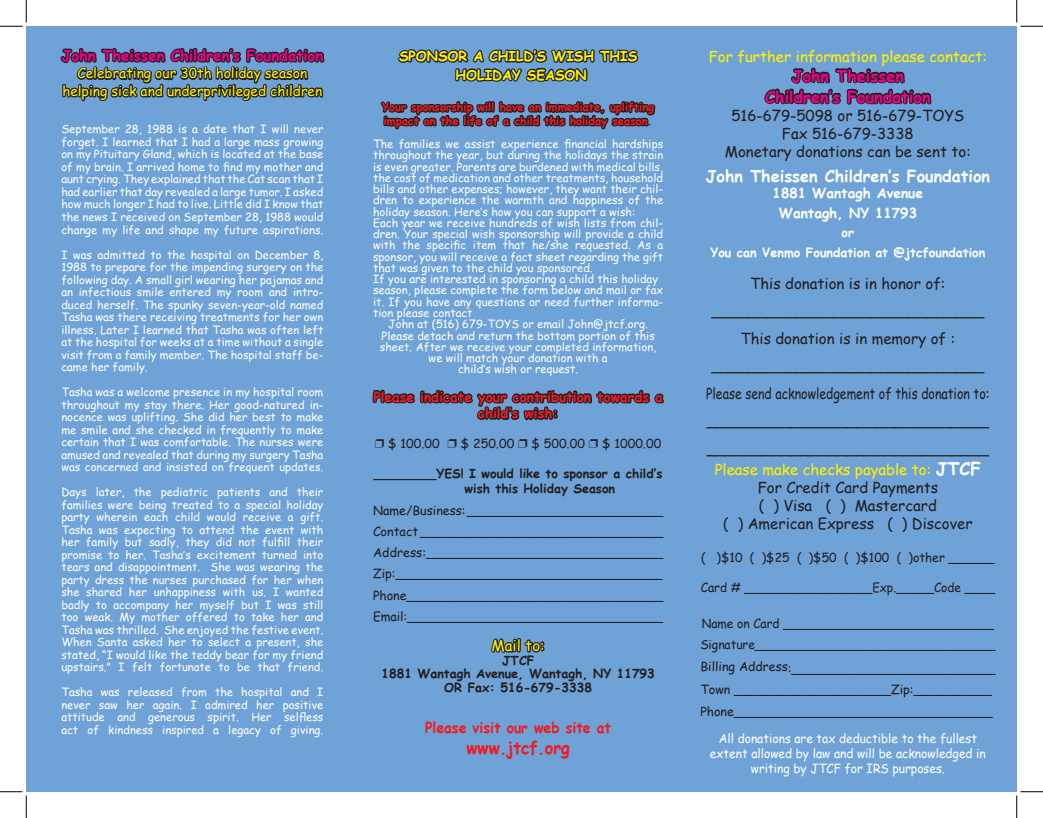
<style>
.page{position:relative;width:1043px;height:818px;background:#fff}
.page>*{position:absolute;margin:0;border:0;box-sizing:border-box;transform-origin:0 0}
.t1{font:700 17.5px "Comic Sans MS";color:#ee1d23;scale:.93 1}
.t2{font:700 16.25px "Comic Sans MS";color:#ed028c}
.t3{font:700 16.25px "Comic Sans MS";color:#fff}
.t4{font:15px/27.5px "Comic Sans MS";color:#231f20}
.t5{font:15px "Comic Sans MS";color:#fff101}
.t6{font:15px "Comic Sans MS";color:#231f20;scale:.82 1}
.t7{font:700 15px "Comic Sans MS";color:#ed028c}
.t8{font:700 15px "Comic Sans MS";color:#ee1d23;scale:.93 1}
.t9{font:13.75px "Comic Sans MS";color:#fff101}
.t10{font:700 13.75px/16.5px "Comic Sans MS";color:#ee1d23;text-align:center}
.t11{font:700 13.75px "Comic Sans MS";color:#fff101}
.t12{font:700 13.75px "Comic Sans MS";color:#fff}
.t13{font:12.5px/21.2px "Comic Sans MS";color:#231f20}
.t14{font:12.5px "Comic Sans MS";color:#231f20;scale:.96 1}
.t15{font:700 12.5px "Comic Sans MS";color:#231f20}
.t16{font:12.5px/15px "Comic Sans MS";color:#fff;text-align:center;scale:.96 1}
.t17{font:700 12.5px "Comic Sans MS";color:#fff}
.t18{font:11.25px/12.5px "Comic Sans MS";color:#fff;text-align:justify}
.t19{font:700 11.25px "Comic Sans MS";color:#ee1d23}
.s1{color:#231f20}
.s2{font-weight:700;font-size:17.5px;color:#fff}
</style>
<div class="page">
<div style="left:26px;top:26px;width:990px;height:765px;background:#6fa3d7"></div>
<svg style="left:59px;top:26px;width:267px;height:92px;background:#597da2"></svg>
<svg style="left:378px;top:37px;width:279px;height:124px;background:#5d84ad"></svg>
<svg style="left:490px;top:630px;width:57px;height:26px"></svg>
<svg style="left:763px;top:37px;width:170px;height:70px;background:#5c82aa"></svg>
<svg style="left:0;top:0;width:27px;height:27px"></svg>
<svg style="left:0;top:791px;width:27px;height:27px"></svg>
<svg style="left:1016px;top:0;width:26px;height:27px"></svg>
<svg style="left:1016px;top:791px;width:26px;height:27px"></svg>
<svg style="left:371px;top:358px;width:295px;height:90px;background:#6592c0"></svg>
<p class="t7" style="left:61px;top:44px;width:263px">John Theissen Children’s Foundation</p>
<p class="t9" style="left:77px;top:63px;width:231px">Celebrating our 30th holiday season</p>
<p class="t9" style="left:62px;top:81px;width:261px">helping sick and underprivileged children</p>
<p class="t18" style="left:61px;top:123px;width:263px">September 28, 1988 is a date that I will never</p>
<p class="t18" style="left:61px;top:135px;width:263px">forget. I learned that I had a large mass growing on my Pituitary Gland, which is located at the base of my brain. I arrived home to find my mother and aunt crying. They explained that the Cat scan that I had earlier that day revealed a large tumor. I asked how much longer I had to live. Little did I know that the news I received on September 28, 1988 would change my life and shape my future aspirations.</p>
<p class="t18" style="left:61px;top:248px;width:263px">I was admitted to the hospital on December 8, 1988 to prepare for the impending surgery on the following day. A small girl wearing her pajamas and an infectious smile entered my room and intro&shy;duced herself. The spunky seven-year-old named Tasha was there receiving treatments for her own</p>
<p class="t18" style="left:61px;top:323px;width:263px">illness. Later I learned that Tasha was often left at the hospital for weeks at a time without a single visit from a family member. The hospital staff be&shy;came her family.</p>
<p class="t18" style="left:61px;top:385px;width:263px">Tasha was a welcome presence in my hospital room throughout my stay there. Her good-natured in&shy;nocence was uplifting. She did her best to make me smile and she checked in frequently to make certain that I was comfortable. The nurses were amused and revealed that during my surgery Tasha was concerned and insisted on frequent updates.</p>
<p class="t18" style="left:61px;top:485px;width:263px">Days later, the pediatric patients and their</p>
<p class="t18" style="left:61px;top:498px;width:263px">families were being treated to a special holiday party wherein each child would receive a gift.</p>
<p class="t18" style="left:61px;top:523px;width:263px">Tasha was expecting to attend the event with</p>
<p class="t18" style="left:61px;top:535px;width:263px">her family but sadly, they did not fulfill their promise to her. Tasha’s excitement turned into tears and disappointment. She was wearing the party dress the nurses purchased for her when she shared her unhappiness with us. I wanted badly to accompany her myself but I was still too weak. My mother offered to take her and</p>
<p class="t18" style="left:61px;top:623px;width:263px">Tasha was thrilled. She enjoyed the festive event.<br>When Santa asked her to select a present, she stated, “I would like the teddy bear for my friend upstairs.” I felt fortunate to be that friend.</p>
<p class="t18" style="left:61px;top:685px;width:263px">Tasha was released from the hospital and I</p>
<p class="t18" style="left:61px;top:698px;width:263px">never saw her again. I admired her positive</p>
<p class="t18" style="left:61px;top:710px;width:263px">attitude and generous spirit. Her selfless act of kindness inspired a legacy of giving.</p>
<p class="t11" style="left:399px;top:46px;width:240px">SPONSOR A CHILD’S WISH THIS</p>
<p class="t11" style="left:455px;top:65px;width:133px">HOLIDAY SEASON</p>
<p class="t19" style="left:382px;top:99px;width:274px">Your sponsorship will have an immediate, uplifting</p>
<p class="t19" style="left:384px;top:112px;width:270px">impact on the life of a child this holiday season<span class="s1">.</span></p>
<p class="t18" style="left:373px;top:138px;width:292px;line-height:11.2px">The families we assist experience financial hardships throughout the year, but during the holidays the strain is even greater. Parents are burdened with medical bills, the cost of medication and other treatments, household bills and other expenses; however, they want their chil&shy;dren to experience the warmth and happiness of the holiday season. Here’s how you can support a wish:</p>
<p class="t18" style="left:373px;top:217px;width:292px;line-height:11.2px">Each year we receive hundreds of wish lists from chil&shy;dren. Your special wish sponsorship will provide a child with the specific item that he/she requested. As a sponsor, you will receive a fact sheet regarding the gift that was given to the child you sponsored.</p>
<p class="t18" style="left:373px;top:272px;width:287px">If you are interested in sponsoring a child this holiday</p>
<p class="t18" style="left:373px;top:284px;width:292px;line-height:11.2px">season, please complete the form below and mail or fax it. If you have any questions or need further informa&shy;tion please contact</p>
<p class="t18" style="left:388px;top:317px;width:261px">John at (516) 679-TOYS or email John@jtcf.org.</p>
<p class="t18" style="left:380px;top:329px;width:278px;line-height:11.2px;text-align:center">Please detach and return the bottom portion of this sheet. After we receive your completed information, we will match your donation with a</p>
<p class="t18" style="left:458px;top:362px;width:121px">child’s wish or request.</p>
<p class="t10" style="left:373px;top:388px;width:291px">Please indicate your contribution towards a child’s wish:</p>
<p class="t13" style="left:388px;top:432px;width:53px">$ 100.00</p>
<p class="t13" style="left:460px;top:432px;width:55px">$ 250.00</p>
<p class="t13" style="left:531px;top:432px;width:55px">$ 500.00</p>
<p class="t13" style="left:602px;top:432px;width:61px">$ 1000.00</p>
<p class="t15" style="left:374px;top:464px;width:290px">________YES! I would like to sponsor a child’s</p>
<p class="t15" style="left:464px;top:479px;width:152px">wish this Holiday Season</p>
<p class="t13" style="left:373px;top:499px;width:292px">Name/Business: _________________________</p>
<p class="t13" style="left:373px;top:520px;width:292px">Contact _______________________________</p>
<p class="t13" style="left:373px;top:541px;width:292px">Address:______________________________<br>Zip:__________________________________</p>
<p class="t13" style="left:373px;top:584px;width:292px">Phone_________________________________</p>
<p class="t13" style="left:373px;top:605px;width:291px">Email:_________________________________</p>
<p class="t5" style="left:491px;top:634px;width:55px">Mail to:</p>
<p class="t15" style="left:502px;top:651px;width:34px">JTCF</p>
<p class="t15" style="left:381px;top:664px;width:275px">1881 Wantagh Avenue, Wantagh, NY 11793</p>
<p class="t15" style="left:444px;top:678px;width:149px">OR Fax: 516-679-3338</p>
<p class="t8" style="left:425px;top:716px;width:201px">Please visit our web site at</p>
<p class="t1" style="left:466px;top:734px;width:113px">www.jtcf.org</p>
<p class="t5" style="left:708px;top:45px;width:280px">For further information please contact:</p>
<p class="t2" style="left:791px;top:64px;width:114px">John Theissen</p>
<p class="t2" style="left:765px;top:85px;width:167px">Children’s Foundation</p>
<p class="t4" style="left:731px;top:101px;width:234px">516-679-5098 or 516-679-TOYS</p>
<p class="t4" style="left:782px;top:119px;width:133px">Fax 516-679-3338</p>
<p class="t4" style="left:724px;top:138px;width:248px">Monetary donations can be sent to:</p>
<p class="t3" style="left:705px;top:164px;width:286px">John Theissen Children’s Foundation</p>
<p class="t12" style="left:772px;top:183px;width:152px">1881 Wantagh Avenue</p>
<p class="t12" style="left:778px;top:203px;width:140px">Wantagh, NY 11793</p>
<p class="t17" style="left:841px;top:223px;width:14px">or</p>
<p class="t17" style="left:710px;top:243px;width:276px">You can Venmo Foundation at @jtcfoundation</p>
<p class="t4" style="left:750px;top:269px;width:197px">This donation is in honor of:</p>
<p class="t4" style="left:711px;top:296px;width:274px">_____________________________</p>
<p class="t4" style="left:740px;top:324px;width:216px">This donation is in memory of :</p>
<p class="t4" style="left:711px;top:351px;width:274px">_____________________________</p>
<p class="t6" style="left:706px;top:382px;width:347px">Please send acknowledgement of this donation to:</p>
<p class="t4" style="left:706px;top:406px;width:284px">______________________________ ______________________________</p>
<p class="t5" style="left:714px;top:458px;width:268px">Please make checks payable to: <span class="s2">JTCF</span></p>
<p class="t4" style="left:757px;top:473px;width:182px">For Credit Card Payments</p>
<p class="t4" style="left:759px;top:491px;width:179px">( ) Visa ( ) Mastercard</p>
<p class="t4" style="left:723px;top:509px;width:251px">( ) American Express ( ) Discover</p>
<p class="t13" style="left:701px;top:546px;width:295px">( )$10 ( )$25 ( )$50 ( )$100 ( )other ______</p>
<p class="t14" style="left:701px;top:578px;width:308px">Card # _________________Exp._____Code ____</p>
<p class="t14" style="left:702px;top:614px;width:305px">Name on Card ____________________________</p>
<p class="t14" style="left:700px;top:635px;width:309px">Signature________________________________</p>
<p class="t13" style="left:700px;top:657px;width:297px">Billing Address:__________________________<br>Town ____________________Zip:__________</p>
<p class="t13" style="left:700px;top:700px;width:294px">Phone_________________________________</p>
<p class="t16" style="left:710px;top:730px;width:289px">All donations are tax deductible to the fullest extent allowed by law and will be acknowledged in writing by JTCF for IRS purposes.</p>
</div>
